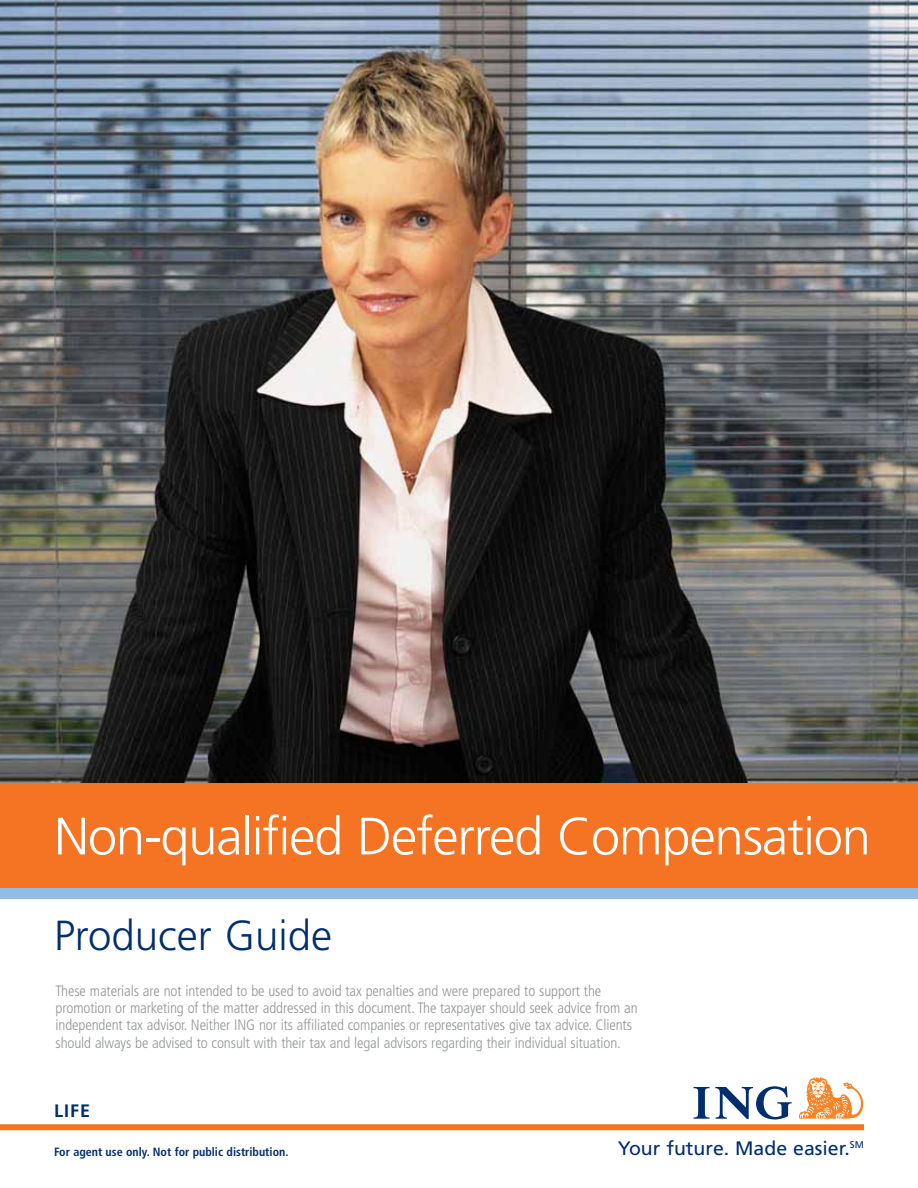
<style>
.page{position:relative;width:918px;height:1188px;background:#fff}
.page>*{position:absolute;margin:0;border:0;box-sizing:border-box;transform-origin:0 0}
.t1{font:300 52.5px "Frutiger LT Std";letter-spacing:-.02em;color:#fff}
.t2{font:300 42px "Frutiger LT Std";color:#002e6e}
.t3{font:19.5px "Frutiger LT Std";color:#002e6e}
.t4{font:700 18px "Frutiger LT Std";color:#002e6e}
.t5{font:300 condensed 15px/17.2px "Frutiger LT Std";letter-spacing:-.005em;color:#939598}
.t6{font:700 condensed 12px "Frutiger LT Std";color:#002e6e}
</style>
<div class="page">
<img style="left:0;top:0;width:918px;height:783px">
<div style="left:0;top:783px;width:918px;height:108px;background:#f47423"></div>
<div style="left:0;top:888px;width:918px;height:11px;background:#90bde5"></div>
<svg style="left:694px;top:1086px;width:98px;height:33px"></svg>
<svg style="left:799px;top:1077px;width:64px;height:42px"></svg>
<div style="left:0;top:1124px;width:864px;height:6px;background:#f47423"></div>
<h1 class="t1" style="left:54px;top:815px;width:818px">Non-qualified Deferred Compensation</h1>
<h2 class="t2" style="left:54px;top:918px;width:280px">Producer Guide</h2>
<p class="t5" style="left:56px;top:983px;width:584px">These materials are not intended to be used to avoid tax penalties and were prepared to support the promotion or marketing of the matter addressed in this document. The taxpayer should seek advice from an independent tax advisor. Neither ING nor its affiliated companies or representatives give tax advice. Clients should always be advised to consult with their tax and legal advisors regarding their individual situation.</p>
<p class="t4" style="left:54px;top:1103px;width:38px">LIFE</p>
<p class="t6" style="left:54px;top:1147px;width:236px">For agent use only. Not for public distribution.</p>
<h3 class="t3" style="left:618px;top:1140px;width:248px">Your future. Made easier.<sup>SM</sup></h3>
</div>
